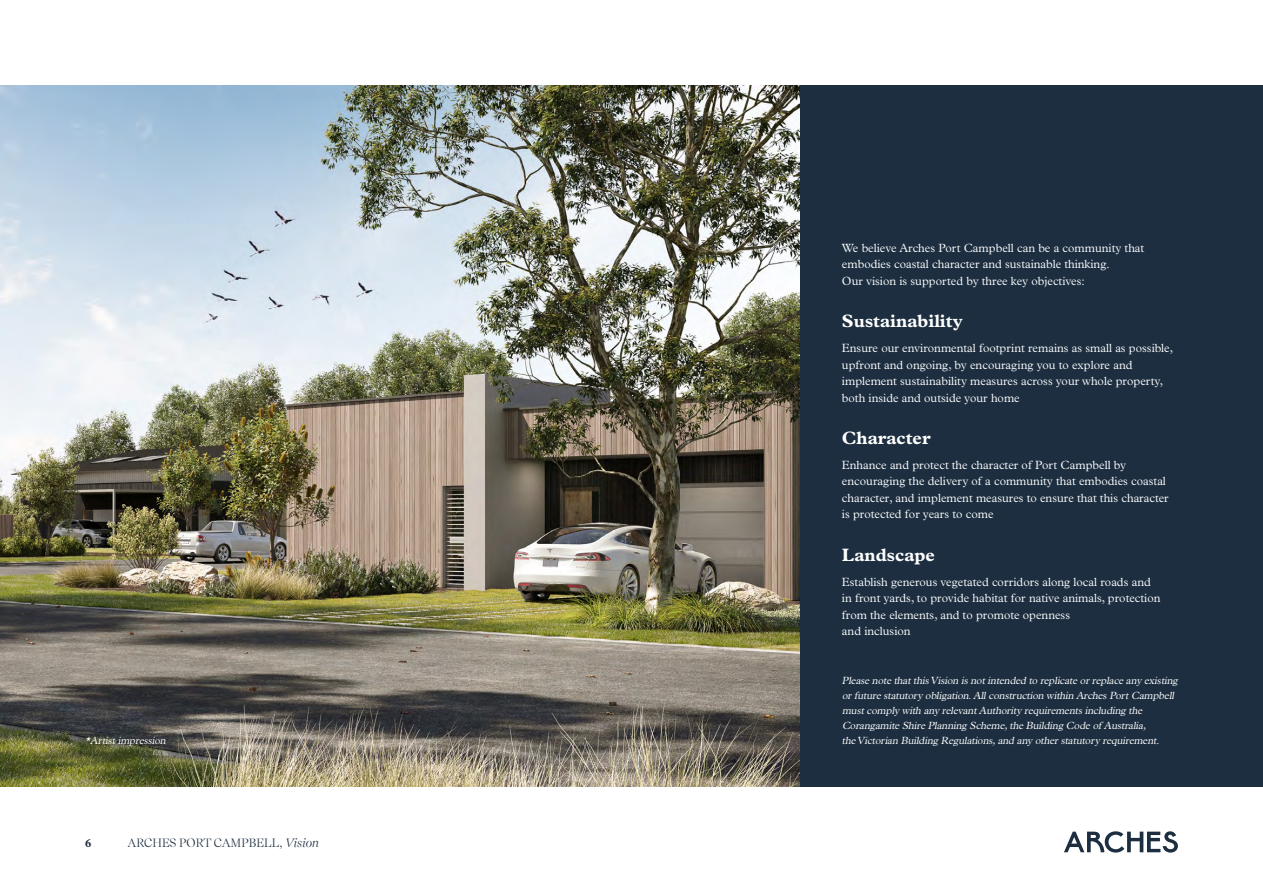
<style>
.page{position:relative;width:1263px;height:893px;background:#fff}
.page>*{position:absolute;margin:0;border:0;box-sizing:border-box;transform-origin:0 0}
.t1{font:700 18px "Plantin MT Pro";color:#fff}
.t2{font:300 12px/16.5px "Plantin MT Pro";color:#fff}
.t3{font:12px "Recife Display";color:#1c2e40}
.t4{font:700 12px "Plantin MT Pro";color:#1c2e40}
.t5{font:italic 300 10.5px/15px "Plantin MT Pro";color:#fff}
.s1{font-style:italic}
</style>
<div class="page">
<svg style="left:1064px;top:831px;width:114px;height:22px"></svg>
<div style="left:799px;top:85px;width:464px;height:702px;background:#1c2e40"></div>
<img style="left:0;top:85px;width:799px;height:702px">
<p class="t2" style="left:842px;top:240px;width:304px">We believe Arches Port Campbell can be a community that embodies coastal character and sustainable thinking.<br>Our vision is supported by three key objectives:</p>
<h1 class="t1" style="left:842px;top:310px;width:122px">Sustainability</h1>
<p class="t2" style="left:842px;top:340px;width:333px">Ensure our environmental footprint remains as small as possible, upfront and ongoing, by encouraging you to explore and implement sustainability measures across your whole property, both inside and outside your home</p>
<h1 class="t1" style="left:842px;top:427px;width:90px">Character</h1>
<p class="t2" style="left:842px;top:457px;width:328px">Enhance and protect the character of Port Campbell by encouraging the delivery of a community that embodies coastal character, and implement measures to ensure that this character is protected for years to come</p>
<h1 class="t1" style="left:842px;top:544px;width:94px">Landscape</h1>
<p class="t2" style="left:842px;top:573px;width:320px">Establish generous vegetated corridors along local roads and in front yards, to provide habitat for native animals, protection from the elements, and to promote openness<br>and inclusion</p>
<p class="t5" style="left:842px;top:673px;width:340px">Please note thatthisVision isnotintended to replicate orreplace any existing orfuture statutory obligation.Allconstruction within ArchesPortCampbell mustcomply with any relevantAuthority requirementsincluding the Corangamite Shire Planning Scheme,the Building Code of Australia,</p>
<p class="t5" style="left:85px;top:733px;width:84px">*Artistimpression</p>
<p class="t5" style="left:842px;top:733px;width:321px">the Victorian Building Regulations,and any otherstatutory requirement.</p>
<p class="t4" style="left:85px;top:835px;width:8px">6</p>
<p class="t3" style="left:128px;top:834px;width:193px">ARCHES PORT CAMPBELL, <span class="s1">Vision</span></p>
</div>
